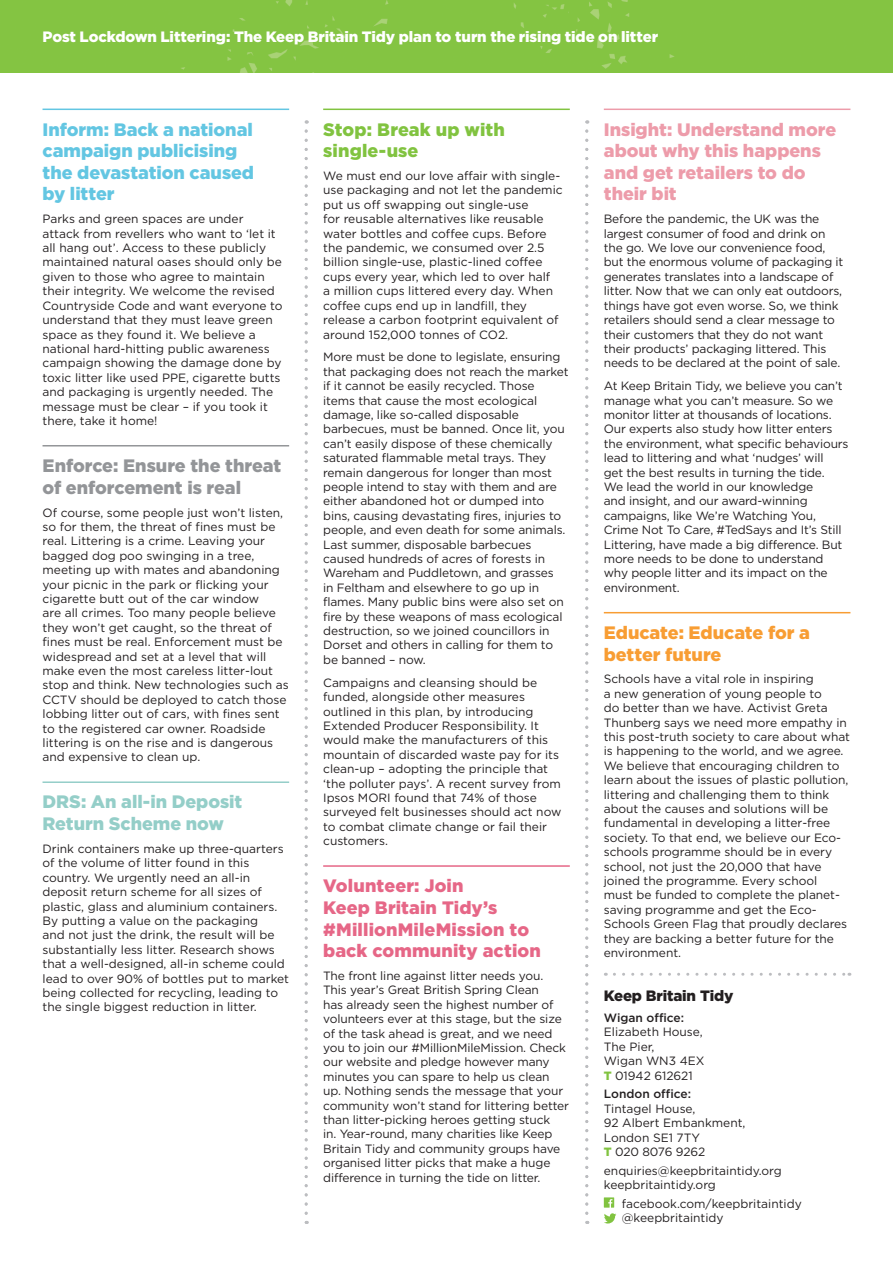
<style>
.page{position:relative;width:893px;height:1263px;background:#fff}
.page>*{position:absolute;margin:0;border:0;box-sizing:border-box;transform-origin:0 0}
.t1{font:900 18px/21.6px "Gotham HTF";letter-spacing:.005em;color:#e66787}
.t2{font:900 18px/21.6px "Gotham HTF";color:#ed9caa}
.t3{font:900 18px/21.6px "Gotham HTF";color:#63c6e2}
.t4{font:900 18px/21.6px "Gotham HTF";letter-spacing:-.005em;color:#939598}
.t5{font:900 18px/21.6px "Gotham HTF";letter-spacing:-.005em;color:#94cec8}
.t6{font:900 18px/21.6px "Gotham HTF";letter-spacing:-.005em;color:#f89d33}
.t7{font:900 18px/21.6px "Gotham HTF";letter-spacing:.005em;color:#81c340}
.t8{font:900 15px "Gotham HTF";letter-spacing:-.005em;color:#fff}
.t9{font:900 15px "Gotham HTF";letter-spacing:-.01em;color:#231f20}
.t10{font:12px/14.4px "Gotham HTF";letter-spacing:-.005em;color:#231f20}
.t11{font:500 12px "Gotham HTF";color:#231f20}
.s1{font-weight:900;color:#81c340}
</style>
<div class="page">
<div style="left:0;top:0;width:893px;height:72px;background:#84c442"></div>
<hr style="left:43px;top:109px;width:246px;height:1px;background:#63c6e2">
<hr style="left:43px;top:445px;width:246px;height:1px;background:#939598">
<hr style="left:43px;top:781px;width:246px;height:2px;background:#94cec8">
<hr style="left:323px;top:109px;width:247px;height:1px;background:#81c340">
<hr style="left:323px;top:865px;width:247px;height:2px;background:#e66787">
<hr style="left:604px;top:109px;width:246px;height:1px;background:#ed9caa">
<hr style="left:604px;top:612px;width:246px;height:1px;background:#f89d33">
<svg style="left:614px;top:973px;width:236px;height:3px"></svg>
<svg style="left:604px;top:1197px;width:10px;height:10px"></svg>
<svg style="left:604px;top:1213px;width:12px;height:10px"></svg>
<svg style="left:305px;top:131px;width:3px;height:1093px"></svg>
<svg style="left:585px;top:131px;width:3px;height:1093px"></svg>
<p class="t8" style="left:43px;top:28px;width:617px">Post Lockdown Littering: The Keep Britain Tidy plan to turn the rising tide on litter</p>
<h1 class="t3" style="left:43px;top:118px;width:213px">Inform: Back a national campaign publicising the devastation caused by litter</h1>
<p class="t10" style="left:43px;top:212px;width:242px">Parks and green spaces are under attack from revellers who want to ‘let it all hang out’. Access to these publicly maintained natural oases should only be given to those who agree to maintain their integrity. We welcome the revised Countryside Code and want everyone to understand that they must leave green space as they found it. We believe a national hard-hitting public awareness campaign showing the damage done by toxic litter like used PPE, cigarette butts and packaging is urgently needed. The message must be clear – if you took it there, take it home!</p>
<h1 class="t4" style="left:43px;top:454px;width:240px">Enforce: Ensure the threat of enforcement is real</h1>
<p class="t10" style="left:43px;top:505px;width:248px">Of course, some people just won’t listen, so for them, the threat of fines must be real. Littering is a crime. Leaving your bagged dog poo swinging in a tree, meeting up with mates and abandoning your picnic in the park or flicking your cigarette butt out of the car window<br>are all crimes. Too many people believe they won’t get caught, so the threat of fines must be real. Enforcement must be widespread and set at a level that will make even the most careless litter-lout stop and think. New technologies such as CCTV should be deployed to catch those lobbing litter out of cars, with fines sent to the registered car owner. Roadside littering is on the rise and is dangerous and expensive to clean up.</p>
<h1 class="t5" style="left:43px;top:791px;width:201px">DRS: An all-in Deposit<br>Return Scheme now</h1>
<p class="t10" style="left:43px;top:841px;width:248px">Drink containers make up three-quarters of the volume of litter found in this country. We urgently need an all-in deposit return scheme for all sizes of plastic, glass and aluminium containers.<br>By putting a value on the packaging<br>and not just the drink, the result will be substantially less litter. Research shows that a well-designed, all-in scheme could lead to over 90% of bottles put to market being collected for recycling, leading to the single biggest reduction in litter.</p>
<h1 class="t7" style="left:323px;top:118px;width:183px">Stop: Break up with single-use</h1>
<p class="t10" style="left:323px;top:168px;width:241px">We must end our love affair with single&shy;use packaging and not let the pandemic put us off swapping out single-use<br>for reusable alternatives like reusable water bottles and coffee cups. Before the pandemic, we consumed over 2.5 billion single-use, plastic-lined coffee cups every year, which led to over half<br>a million cups littered every day. When coffee cups end up in landfill, they release a carbon footprint equivalent of around 152,000 tonnes of CO2.</p>
<p class="t10" style="left:323px;top:350px;width:247px">More must be done to legislate, ensuring that packaging does not reach the market if it cannot be easily recycled. Those items that cause the most ecological damage, like so-called disposable barbecues, must be banned. Once lit, you can’t easily dispose of these chemically saturated flammable metal trays. They remain dangerous for longer than most people intend to stay with them and are either abandoned hot or dumped into bins, causing devastating fires, injuries to people, and even death for some animals.<br>Last summer, disposable barbecues caused hundreds of acres of forests in Wareham and Puddletown, and grasses<br>in Feltham and elsewhere to go up in flames. Many public bins were also set on fire by these weapons of mass ecological destruction, so we joined councillors in Dorset and others in calling for them to be banned – now.</p>
<p class="t10" style="left:323px;top:675px;width:240px">Campaigns and cleansing should be funded, alongside other measures outlined in this plan, by introducing Extended Producer Responsibility. It would make the manufacturers of this mountain of discarded waste pay for its clean-up – adopting the principle that ‘the polluter pays’. A recent survey from Ipsos MORI found that 74% of those surveyed felt businesses should act now to combat climate change or fail their customers.</p>
<h1 class="t1" style="left:323px;top:875px;width:219px">Volunteer: Join<br>Keep Britain Tidy’s #MillionMileMission to back community action</h1>
<p class="t10" style="left:323px;top:968px;width:247px">The front line against litter needs you.<br>This year’s Great British Spring Clean<br>has already seen the highest number of volunteers ever at this stage, but the size of the task ahead is great, and we need you to join our #MillionMileMission. Check our website and pledge however many minutes you can spare to help us clean up. Nothing sends the message that your community won’t stand for littering better than litter-picking heroes getting stuck<br>in. Year-round, many charities like Keep Britain Tidy and community groups have organised litter picks that make a huge difference in turning the tide on litter.</p>
<h1 class="t2" style="left:604px;top:118px;width:234px">Insight: Understand more about why this happens and get retailers to do their bit</h1>
<p class="t10" style="left:604px;top:212px;width:241px">Before the pandemic, the UK was the largest consumer of food and drink on the go. We love our convenience food, but the enormous volume of packaging it generates translates into a landscape of litter. Now that we can only eat outdoors, things have got even worse. So, we think retailers should send a clear message to their customers that they do not want their products’ packaging littered. This needs to be declared at the point of sale.</p>
<p class="t10" style="left:604px;top:379px;width:246px">At Keep Britain Tidy, we believe you can’t manage what you can’t measure. So we monitor litter at thousands of locations.<br>Our experts also study how litter enters the environment, what specific behaviours lead to littering and what ‘nudges’ will<br>get the best results in turning the tide.<br>We lead the world in our knowledge<br>and insight, and our award-winning campaigns, like We’re Watching You, Crime Not To Care, #TedSays and It’s Still Littering, have made a big difference. But more needs to be done to understand why people litter and its impact on the environment.</p>
<h1 class="t6" style="left:604px;top:621px;width:208px">Educate: Educate for a better future</h1>
<p class="t10" style="left:604px;top:672px;width:248px">Schools have a vital role in inspiring<br>a new generation of young people to<br>do better than we have. Activist Greta Thunberg says we need more empathy in this post-truth society to care about what is happening to the world, and we agree.<br>We believe that encouraging children to learn about the issues of plastic pollution, littering and challenging them to think about the causes and solutions will be fundamental in developing a litter-free society. To that end, we believe our Eco&shy;schools programme should be in every school, not just the 20,000 that have joined the programme. Every school<br>must be funded to complete the planet&shy;saving programme and get the Eco-Schools Green Flag that proudly declares they are backing a better future for the environment.</p>
<p class="t9" style="left:604px;top:987px;width:131px">Keep Britain Tidy</p>
<p class="t11" style="left:604px;top:1011px;width:82px">Wigan office:</p>
<p class="t10" style="left:604px;top:1025px;width:102px">Elizabeth House,<br>The Pier,<br>Wigan WN3 4EX<br><span class="s1">T</span> 01942 612621</p>
<p class="t11" style="left:604px;top:1087px;width:89px">London office:</p>
<p class="t10" style="left:604px;top:1101px;width:143px">Tintagel House,<br>92 Albert Embankment,<br>London SE1 7TY<br><span class="s1">T</span> 020 8076 9262</p>
<p class="t10" style="left:604px;top:1163px;width:179px">enquiries@keepbritaintidy.org keepbritaintidy.org</p>
<p class="t10" style="left:622px;top:1196px;width:181px">facebook.com/keepbritaintidy @keepbritaintidy</p>
</div>
